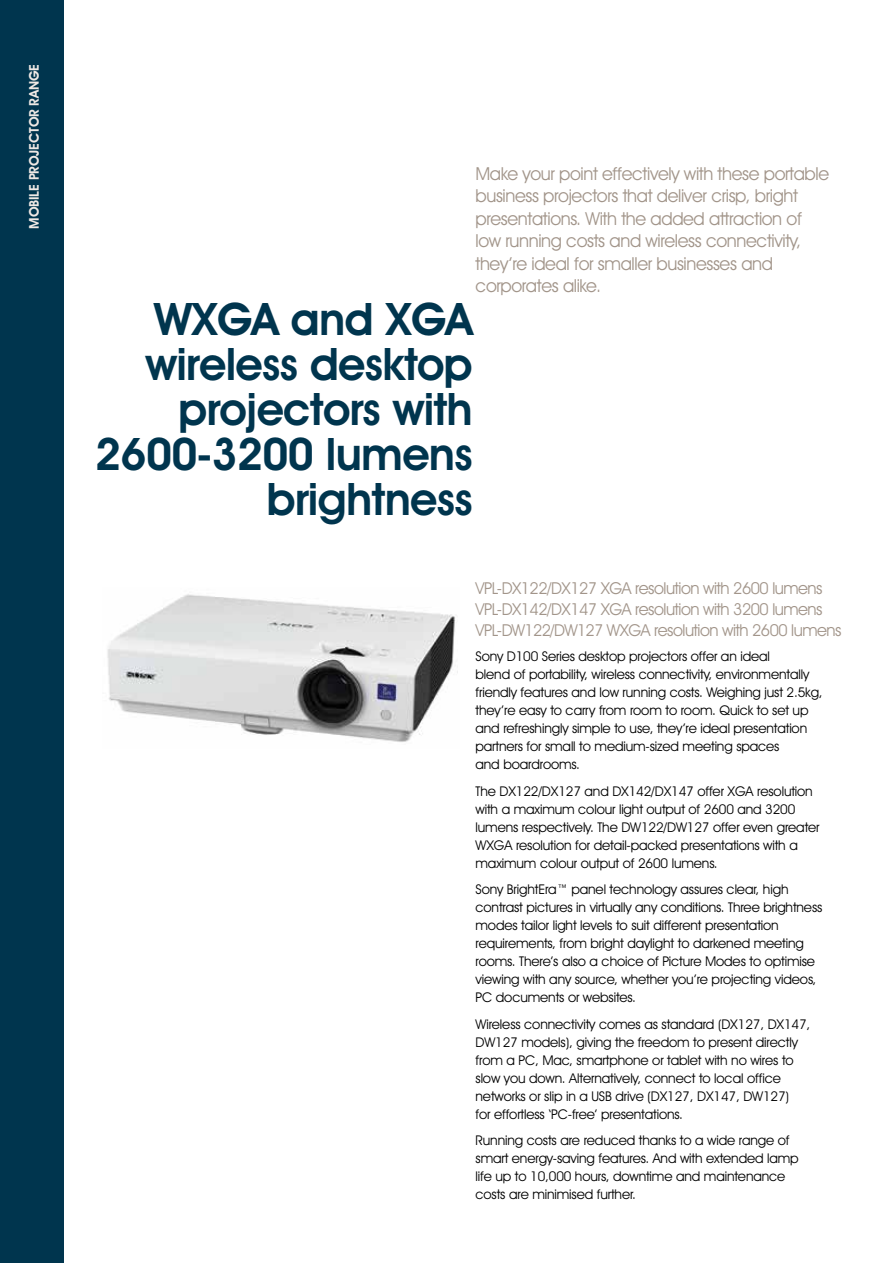
<style>
.page{position:relative;width:893px;height:1263px;background:#fff}
.page>*{position:absolute;margin:0;border:0;box-sizing:border-box;transform-origin:0 0}
.t1{font:600 45px/45px "Avant Garde IT Cby BT";letter-spacing:-.015em;color:#00354e;text-align:right}
.t2{font:18px/22.5px "Avant Garde IT Cby BT";letter-spacing:-.02em;color:#a2958a}
.t3{font:16.5px/21px "Avant Garde IT Cby BT";letter-spacing:-.03em;color:#a2958a}
.t4{font:13.5px/18px "Avant Garde IT Cby BT";letter-spacing:-.01em;color:#000}
.t5{font:600 13.5px "Avant Garde IT Cby BT";letter-spacing:-.01em;color:#efe9e5}
</style>
<div class="page">
<div style="left:0;top:0;width:64px;height:1263px;background:#00354e"></div>
<img style="left:107px;top:594px;width:351px;height:148px">
<p class="t5" style="left:26px;top:229px;width:166px;rotate:-90deg">MOBILE PROJECTOR RANGE</p>
<p class="t2" style="left:476px;top:162px;width:355px">Make your point effectively with these portable business projectors that deliver crisp, bright presentations. With the added attraction of low running costs and wireless connectivity, they’re ideal for smaller businesses and corporates alike.</p>
<h1 class="t1" style="left:95px;top:297px;width:379px">WXGA and XGA wireless desktop projectors with<br>2600-3200 lumens brightness</h1>
<p class="t3" style="left:476px;top:578px;width:367px">VPL-DX122/DX127 XGA resolution with 2600 lumens<br>VPL-DX142/DX147 XGA resolution with 3200 lumens<br>VPL-DW122/DW127 WXGA resolution with 2600 lumens</p>
<p class="t4" style="left:476px;top:647px;width:349px">Sony D100 Series desktop projectors offer an ideal<br>blend of portability, wireless connectivity, environmentally friendly features and low running costs. Weighing just 2.5kg, they’re easy to carry from room to room. Quick to set up and refreshingly simple to use, they’re ideal presentation partners for small to medium-sized meeting spaces<br>and boardrooms.</p>
<p class="t4" style="left:476px;top:782px;width:346px">The DX122/DX127 and DX142/DX147 offer XGA resolution with a maximum colour light output of 2600 and 3200 lumens respectively. The DW122/DW127 offer even greater WXGA resolution for detail-packed presentations with a maximum colour output of 2600 lumens.</p>
<p class="t4" style="left:476px;top:880px;width:348px">Sony BrightEra™ panel technology assures clear, high contrast pictures in virtually any conditions. Three brightness modes tailor light levels to suit different presentation requirements, from bright daylight to darkened meeting rooms. There’s also a choice of Picture Modes to optimise viewing with any source, whether you’re projecting videos, PC documents or websites.</p>
<p class="t4" style="left:476px;top:1015px;width:336px">Wireless connectivity comes as standard (DX127, DX147, DW127 models), giving the freedom to present directly from a PC, Mac, smartphone or tablet with no wires to slow you down. Alternatively, connect to local office networks or slip in a USB drive (DX127, DX147, DW127)<br>for effortless ‘PC-free’ presentations.</p>
<p class="t4" style="left:476px;top:1131px;width:325px">Running costs are reduced thanks to a wide range of smart energy-saving features. And with extended lamp life up to 10,000 hours, downtime and maintenance costs are minimised further.</p>
</div>
